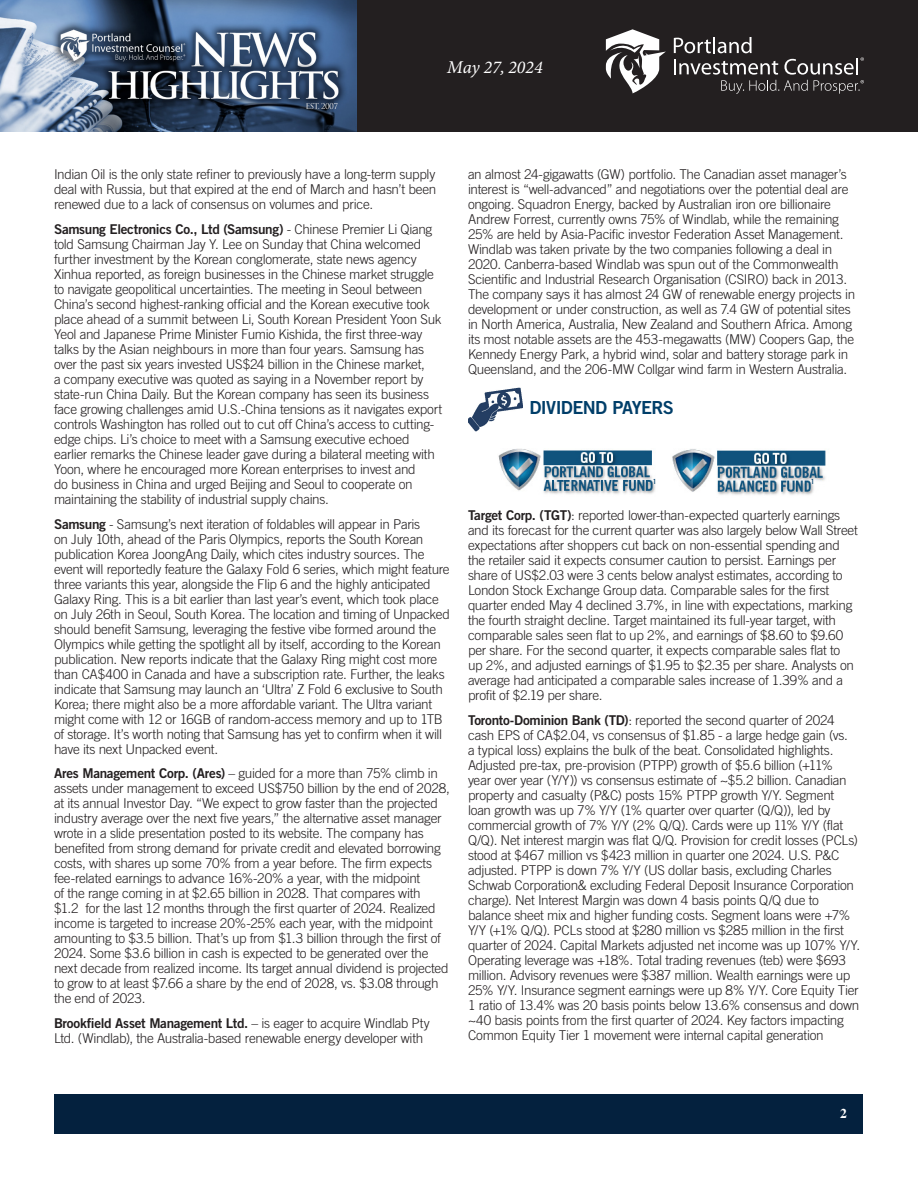
<style>
.page{position:relative;width:918px;height:1188px;background:#fff}
.page>*{position:absolute;margin:0;border:0;box-sizing:border-box;transform-origin:0 0}
.Article_-_Body{font:18px "Trade Gothic Bold Two";letter-spacing:-.035em;color:#003e69}
.t1{font:italic 18px "Minion Variable Concept";color:#fff}
.Article_-_Body-2{font:300 13.5px/15px "Trade Gothic";letter-spacing:-.025em;color:#231f20}
.t2{font:700 13.5px "Times";color:#fff}
.t3{font:7.05px "Trade Gothic Bold Cond Twenty";color:#003e69}
.s1{font-family:"Trade Gothic Bold Two";font-weight:400}
</style>
<div class="page">
<div style="left:356px;top:0;width:562px;height:132px;background:#231f20"></div>
<img style="left:0;top:0;width:356px;height:132px">
<svg style="left:674px;top:37px;width:190px;height:57px"></svg>
<svg style="left:606px;top:29px;width:60px;height:64px"></svg>
<div style="left:55px;top:1094px;width:808px;height:39px;background:#04213e"></div>
<img style="left:468px;top:387px;width:55px;height:45px">
<img style="left:498px;top:449px;width:158px;height:45px">
<img style="left:672px;top:449px;width:154px;height:46px">
<h1 class="t1" style="left:447px;top:55px;width:97px">May 27, 2024</h1>
<p class="Article_-_Body-2" style="left:54px;top:167px;width:384px;text-align:justify">Indian Oil is the only state refiner to previously have a long-term supply deal with Russia, but that expired at the end of March and hasn’t been renewed due to a lack of consensus on volumes and price.</p>
<p class="Article_-_Body-2" style="left:54px;top:221px;width:390px"><span class="s1">Samsung Electronics Co., Ltd (Samsung)</span> - Chinese Premier Li Qiang told Samsung Chairman Jay Y. Lee on Sunday that China welcomed further investment by the Korean conglomerate, state news agency Xinhua reported, as foreign businesses in the Chinese market struggle to navigate geopolitical uncertainties. The meeting in Seoul between China’s second highest-ranking official and the Korean executive took place ahead of a summit between Li, South Korean President Yoon Suk Yeol and Japanese Prime Minister Fumio Kishida, the first three-way talks by the Asian neighbours in more than four years. Samsung has over the past six years invested US$24 billion in the Chinese market,<br>a company executive was quoted as saying in a November report by state-run China Daily. But the Korean company has seen its business face growing challenges amid U.S.-China tensions as it navigates export controls Washington has rolled out to cut off China’s access to cutting&shy;edge chips. Li’s choice to meet with a Samsung executive echoed earlier remarks the Chinese leader gave during a bilateral meeting with Yoon, where he encouraged more Korean enterprises to invest and<br>do business in China and urged Beijing and Seoul to cooperate on maintaining the stability of industrial supply chains.</p>
<p class="Article_-_Body-2" style="left:54px;top:516px;width:397px"><span class="s1">Samsung</span> - Samsung’s next iteration of foldables will appear in Paris<br>on July 10th, ahead of the Paris Olympics, reports the South Korean publication Korea JoongAng Daily, which cites industry sources. The event will reportedly feature the Galaxy Fold 6 series, which might feature three variants this year, alongside the Flip 6 and the highly anticipated Galaxy Ring. This is a bit earlier than last year’s event, which took place on July 26th in Seoul, South Korea. The location and timing of Unpacked should benefit Samsung, leveraging the festive vibe formed around the Olympics while getting the spotlight all by itself, according to the Korean publication. New reports indicate that the Galaxy Ring might cost more than CA$400 in Canada and have a subscription rate. Further, the leaks indicate that Samsung may launch an ‘Ultra’ Z Fold 6 exclusive to South Korea; there might also be a more affordable variant. The Ultra variant might come with 12 or 16GB of random-access memory and up to 1TB of storage. It’s worth noting that Samsung has yet to confirm when it will have its next Unpacked event.</p>
<p class="Article_-_Body-2" style="left:54px;top:766px;width:397px"><span class="s1">Ares Management Corp. (Ares)</span> – guided for a more than 75% climb in assets under management to exceed US$750 billion by the end of 2028, at its annual Investor Day. “We expect to grow faster than the projected industry average over the next five years,” the alternative asset manager wrote in a slide presentation posted to its website. The company has benefited from strong demand for private credit and elevated borrowing costs, with shares up some 70% from a year before. The firm expects fee-related earnings to advance 16%-20% a year, with the midpoint<br>of the range coming in at $2.65 billion in 2028. That compares with<br>$1.2 for the last 12 months through the first quarter of 2024. Realized income is targeted to increase 20%-25% each year, with the midpoint amounting to $3.5 billion. That’s up from $1.3 billion through the first of 2024. Some $3.6 billion in cash is expected to be generated over the next decade from realized income. Its target annual dividend is projected to grow to at least $7.66 a share by the end of 2028, vs. $3.08 through the end of 2023.</p>
<p class="Article_-_Body-2" style="left:54px;top:1016px;width:377px"><span class="s1">Brookfield Asset Management Ltd.</span> – is eager to acquire Windlab Pty<br>Ltd. (Windlab), the Australia-based renewable energy developer with</p>
<p class="Article_-_Body-2" style="left:468px;top:167px;width:389px">an almost 24-gigawatts (GW) portfolio. The Canadian asset manager’s interest is “well-advanced” and negotiations over the potential deal are ongoing. Squadron Energy, backed by Australian iron ore billionaire Andrew Forrest, currently owns 75% of Windlab, while the remaining 25% are held by Asia-Pacific investor Federation Asset Management.<br>Windlab was taken private by the two companies following a deal in 2020. Canberra-based Windlab was spun out of the Commonwealth Scientific and Industrial Research Organisation (CSIRO) back in 2013.<br>The company says it has almost 24 GW of renewable energy projects in development or under construction, as well as 7.4 GW of potential sites in North America, Australia, New Zealand and Southern Africa. Among its most notable assets are the 453-megawatts (MW) Coopers Gap, the Kennedy Energy Park, a hybrid wind, solar and battery storage park in Queensland, and the 206-MW Collgar wind farm in Western Australia.</p>
<p class="Article_-_Body" style="left:529px;top:396px;width:146px">DIVIDEND PAYERS</p>
<p class="t3" style="left:653px;top:477px;width:5px">1</p>
<p class="t3" style="left:811px;top:477px;width:5px">1</p>
<p class="Article_-_Body-2" style="left:468px;top:508px;width:391px"><span class="s1">Target Corp. (TGT)</span>: reported lower-than-expected quarterly earnings and its forecast for the current quarter was also largely below Wall Street expectations after shoppers cut back on non-essential spending and the retailer said it expects consumer caution to persist. Earnings per share of US$2.03 were 3 cents below analyst estimates, according to London Stock Exchange Group data. Comparable sales for the first quarter ended May 4 declined 3.7%, in line with expectations, marking the fourth straight decline. Target maintained its full-year target, with comparable sales seen flat to up 2%, and earnings of $8.60 to $9.60 per share. For the second quarter, it expects comparable sales flat to up 2%, and adjusted earnings of $1.95 to $2.35 per share. Analysts on average had anticipated a comparable sales increase of 1.39% and a profit of $2.19 per share.</p>
<p class="Article_-_Body-2" style="left:468px;top:713px;width:394px"><span class="s1">Toronto-Dominion Bank (TD)</span>: reported the second quarter of 2024 cash EPS of CA$2.04, vs consensus of $1.85 - a large hedge gain (vs.<br>a typical loss) explains the bulk of the beat. Consolidated highlights.<br>Adjusted pre-tax, pre-provision (PTPP) growth of $5.6 billion (+11%<br>year over year (Y/Y)) vs consensus estimate of ~$5.2 billion. Canadian property and casualty (P&amp;C) posts 15% PTPP growth Y/Y. Segment loan growth was up 7% Y/Y (1% quarter over quarter (Q/Q)), led by commercial growth of 7% Y/Y (2% Q/Q). Cards were up 11% Y/Y (flat Q/Q). Net interest margin was flat Q/Q. Provision for credit losses (PCLs) stood at $467 million vs $423 million in quarter one 2024. U.S. P&amp;C adjusted. PTPP is down 7% Y/Y (US dollar basis, excluding Charles Schwab Corporation&amp; excluding Federal Deposit Insurance Corporation charge). Net Interest Margin was down 4 basis points Q/Q due to balance sheet mix and higher funding costs. Segment loans were +7% Y/Y (+1% Q/Q). PCLs stood at $280 million vs $285 million in the first quarter of 2024. Capital Markets adjusted net income was up 107% Y/Y.<br>Operating leverage was +18%. Total trading revenues (teb) were $693 million. Advisory revenues were $387 million. Wealth earnings were up 25% Y/Y. Insurance segment earnings were up 8% Y/Y. Core Equity Tier 1 ratio of 13.4% was 20 basis points below 13.6% consensus and down ~40 basis points from the first quarter of 2024. Key factors impacting Common Equity Tier 1 movement were internal capital generation</p>
<p class="t2" style="left:840px;top:1100px;width:8px">2</p>
</div>
